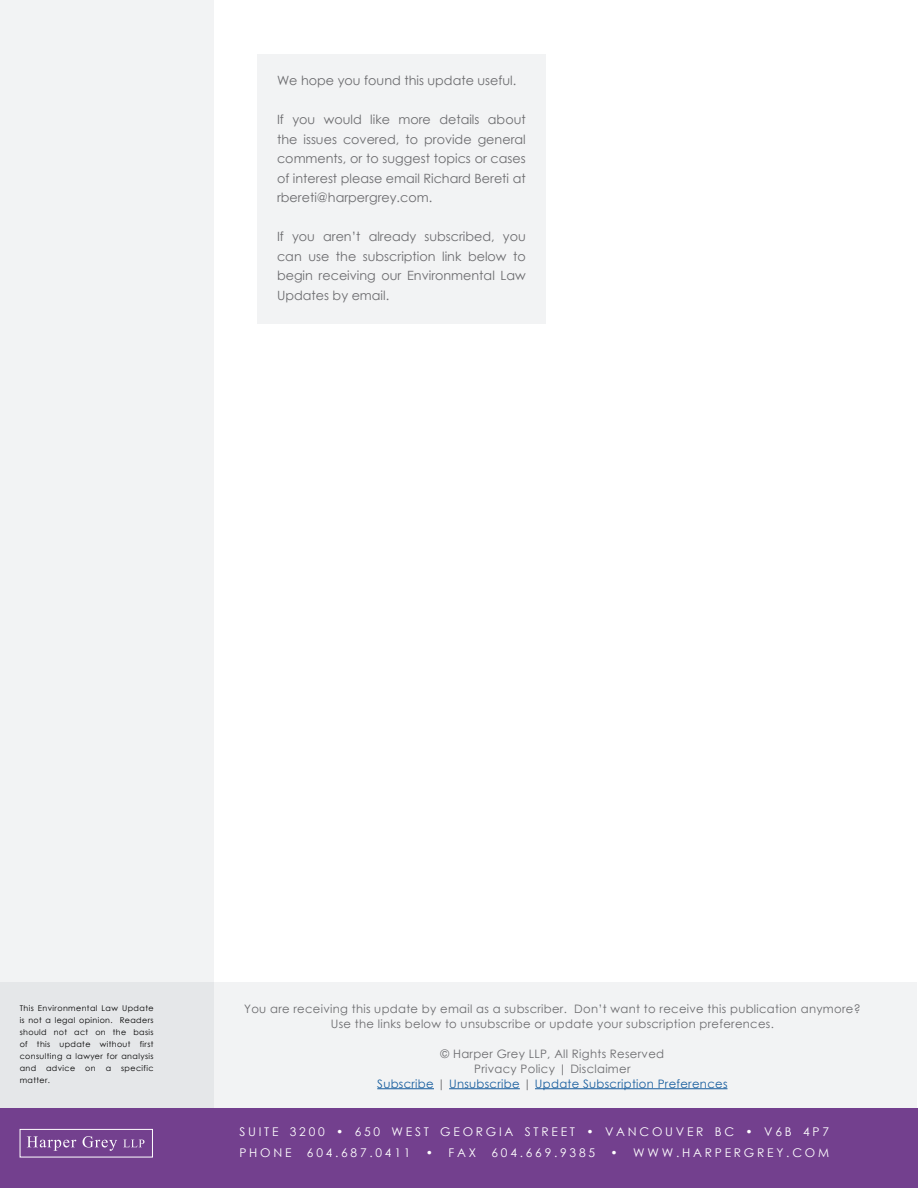
<style>
.page{position:relative;width:918px;height:1188px;background:#fff}
.page>*{position:absolute;margin:0;border:0;box-sizing:border-box;transform-origin:0 0}
.t1{font:12.75px/19.5px "Century Gothic";color:#6b6b6e;text-align:justify}
.t2{font:12px "Century Gothic";letter-spacing:.23em;color:#fff}
.t3{font:11.7px/15px "Century Gothic";letter-spacing:.025em;color:#6b6b6e;text-align:center}
.t4{font:11.7px "Century Gothic";letter-spacing:.025em;color:#175d9e}
.t5{font:7.95px/12px "Century Gothic";letter-spacing:.05em;color:#000;text-align:justify}
.s1{color:#6b6b6e}
</style>
<div class="page">
<div style="left:0;top:0;width:214px;height:1188px;background:#f2f3f4"></div>
<div style="left:257px;top:54px;width:289px;height:270px;background:#f2f3f4"></div>
<div style="left:0;top:1108px;width:918px;height:80px;background:#73408e"></div>
<div style="left:0;top:982px;width:917px;height:126px;background:linear-gradient(to right,#e8eaec,#f6f7f7)"></div>
<hr style="left:377px;top:1088px;width:57px;height:1px;background:#175d9e">
<hr style="left:449px;top:1088px;width:71px;height:1px;background:#175d9e">
<hr style="left:535px;top:1088px;width:193px;height:1px;background:#175d9e">
<div style="left:20px;top:1129px;width:133px;height:28px;border:1px solid #fff"></div>
<svg style="left:124px;top:1140px;width:20px;height:7px"></svg>
<svg style="left:83px;top:1136px;width:34px;height:15px"></svg>
<svg style="left:27px;top:1136px;width:49px;height:15px"></svg>
<p class="t1" style="left:277px;top:71px;width:241px">We hope you found this update useful.</p>
<p class="t1" style="left:277px;top:110px;width:250px">If you would like more details about the issues covered, to provide general comments, or to suggest topics or cases of interest please email Richard Bereti at rbereti@harpergrey.com.</p>
<p class="t1" style="left:277px;top:227px;width:250px">If you aren’t already subscribed, you can use the subscription link below to begin receiving our Environmental Law Updates by email.</p>
<p class="t5" style="left:20px;top:1002px;width:135px">This Environmental Law Update is not a legal opinion. Readers should not act on the basis of this update without first consulting a lawyer for analysis and</p>
<p class="t5" style="left:46px;top:1062px;width:31px">advice</p>
<p class="t5" style="left:85px;top:1062px;width:12px">on</p>
<p class="t5" style="left:106px;top:1062px;width:7px">a</p>
<p class="t5" style="left:121px;top:1062px;width:34px">specific</p>
<p class="t5" style="left:20px;top:1074px;width:32px">matter.</p>
<p class="t3" style="left:244px;top:1001px;width:618px">You are receiving this update by email as a subscriber. Don’t want to receive this publication anymore?<br>Use the links below to unsubscribe or update your subscription preferences.</p>
<p class="t3" style="left:441px;top:1046px;width:225px">© Harper Grey LLP, All Rights Reserved</p>
<p class="t3" style="left:474px;top:1061px;width:158px">Privacy Policy | Disclaimer</p>
<p class="t4" style="left:377px;top:1075px;width:352px">Subscribe <span class="s1">|</span> Unsubscribe <span class="s1">|</span> Update Subscription Preferences</p>
<p class="t2" style="left:239px;top:1123px;width:591px">SUITE 3200 • 650 WEST GEORGIA STREET • VANCOUVER BC • V6B 4P7</p>
<p class="t2" style="left:239px;top:1144px;width:54px">PHONE</p>
<p class="t2" style="left:307px;top:1144px;width:105px">604.687.0411</p>
<p class="t2" style="left:426px;top:1144px;width:52px">• FAX</p>
<p class="t2" style="left:492px;top:1144px;width:105px">604.669.9385</p>
<p class="t2" style="left:611px;top:1144px;width:220px">• WWW.HARPERGREY.COM</p>
</div>
